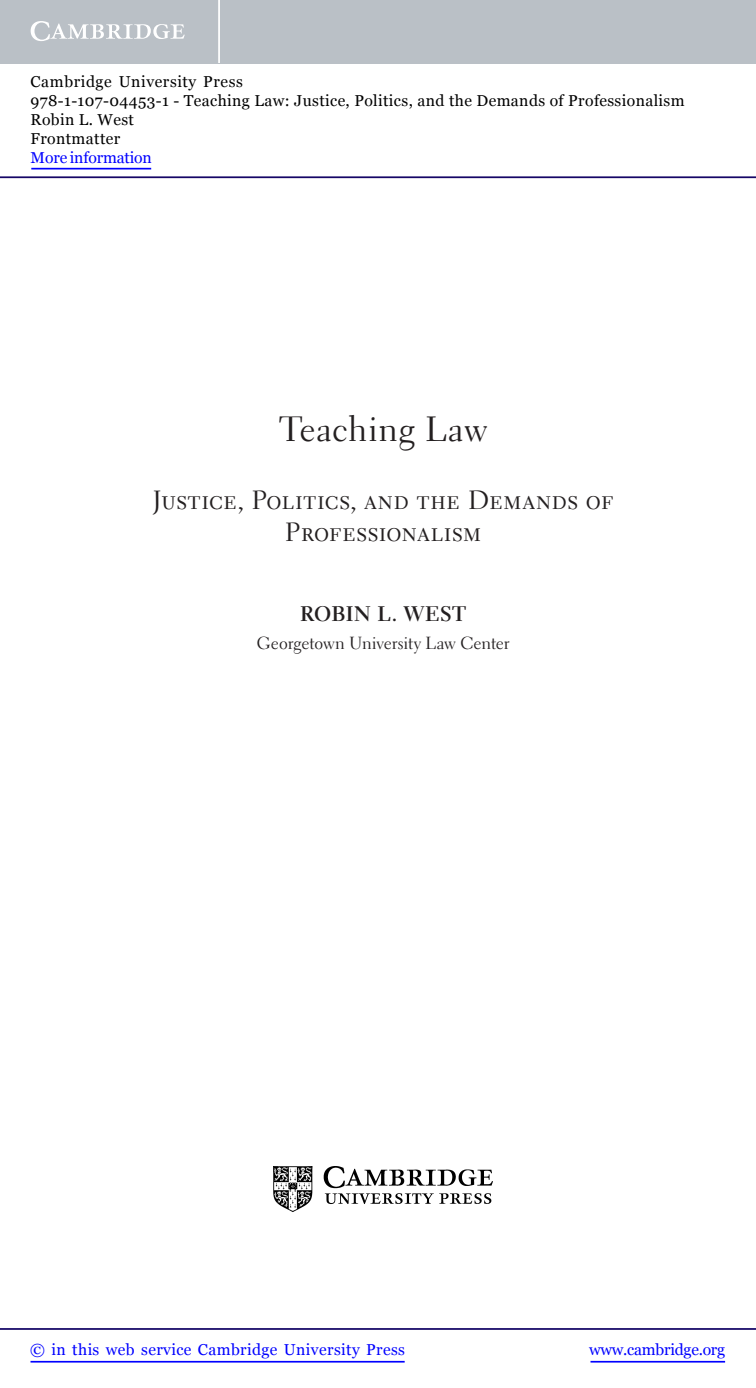
<style>
.page{position:relative;width:756px;height:1388px;background:#fff}
.page>*{position:absolute;margin:0;border:0;box-sizing:border-box;transform-origin:0 0}
.t1{font:35px "Electra LT Std";color:#231f20}
.t2{font:26.25px/31.5px "Electra LT Std";letter-spacing:.02em;color:#231f20;text-align:center}
.t3{font:700 21px "Electra LT Std";letter-spacing:.01em;color:#231f20}
.t4{font:17.5px "Electra LT Std";color:#231f20}
.t5{font:15.75px/18.9px "Georgia";letter-spacing:.025em;color:#000}
.t6{font:15.75px "Georgia";letter-spacing:.025em;color:#00f}
.t7{font:15.75px "Georgia";letter-spacing:-.015em;color:#00f}
.t8{font:15.75px "Georgia";letter-spacing:-.01em;color:#00f}
</style>
<div class="page">
<img style="left:274px;top:1166px;width:219px;height:46px">
<hr style="left:591px;top:1361px;width:134px;height:1px;background:#00f">
<hr style="left:0;top:1328px;width:756px;height:2px;background:#150666">
<hr style="left:31px;top:1361px;width:374px;height:1px;background:#00f">
<div style="left:0;top:0;width:756px;height:63px;background:#bac0c6"></div>
<svg style="left:31px;top:21px;width:154px;height:20px"></svg>
<hr style="left:218px;top:0;width:2px;height:63px;background:#fff">
<hr style="left:0;top:176px;width:756px;height:2px;background:#150666">
<hr style="left:31px;top:168px;width:120px;height:1px;background:#00f">
<p class="t5" style="left:31px;top:72px;width:656px">Cambridge University Press<br>978-1-107-04453-1 - Teaching Law: Justice, Politics, and the Demands of Professionalism Robin L. West<br>Frontmatter</p>
<p class="t8" style="left:31px;top:148px;width:123px">More information</p>
<h1 class="t1" style="left:279px;top:415px;width:210px">Teaching Law</h1>
<h2 class="t2" style="left:153px;top:487px;width:462px">Justice, Politics, and the Demands of<br>Professionalism</h2>
<h3 class="t3" style="left:300px;top:605px;width:164px">ROBIN L. WEST</h3>
<p class="t4" style="left:257px;top:636px;width:254px">Georgetown University Law Center</p>
<p class="t6" style="left:30px;top:1340px;width:376px">© in this web service Cambridge University Press</p>
<p class="t7" style="left:589px;top:1340px;width:137px">www.cambridge.org</p>
</div>
